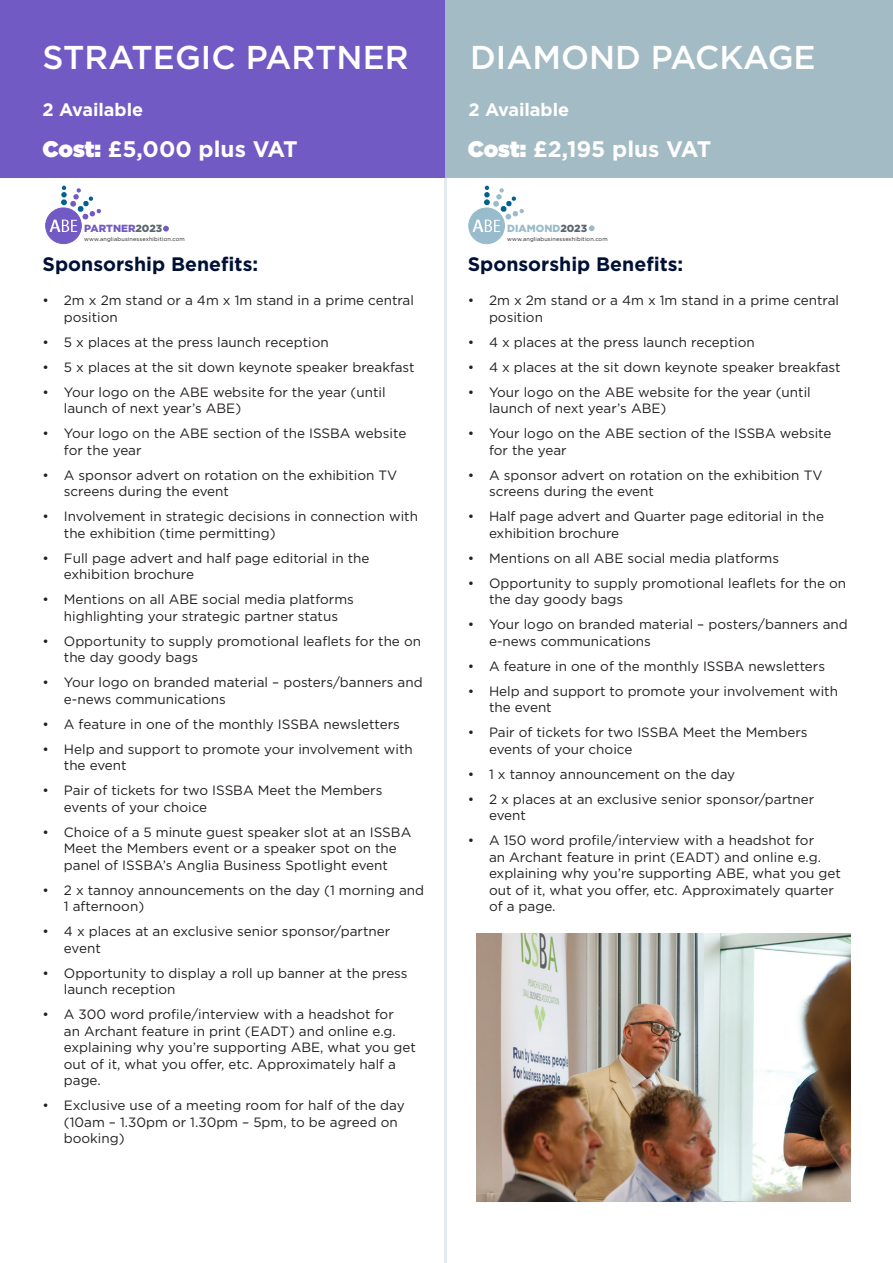
<style>
.page{position:relative;width:893px;height:1263px;background:#fff}
.page>*{position:absolute;margin:0;border:0;box-sizing:border-box;transform-origin:0 0}
.t1{font:500 33px "Gotham";color:#fff}
.t2{font:700 22.5px "Gotham";color:#fff}
.t3{font:700 19.5px "Gotham";color:#001135}
.availables{font:700 18px "Gotham";color:#fff}
.t4{font:13.5px/16.5px "Gotham";color:#231f20}
.t5{font:900 10.35px "Gotham";color:#725ac5}
.t6{font:900 10.35px "Gotham";color:#99bccc}
.t7{font:5.55px "Gotham";letter-spacing:.025em;color:#231f20}
.s1{font-weight:900}
.s2{color:#5a6670}
</style>
<div class="page">
<hr style="left:444px;top:114px;width:3px;height:1149px;background:#e2ebef">
<div style="left:0;top:0;width:446px;height:177px;background:#725ac5"></div>
<div style="left:446px;top:0;width:447px;height:177px;background:#a3bbc4"></div>
<div style="left:46px;top:208px;width:35px;height:36px;background:#725ac5;border-radius:50%"></div>
<div style="left:45px;top:208px;width:37px;height:36px;border:1px solid #725ac5;border-radius:50%"></div>
<svg style="left:50px;top:186px;width:51px;height:46px"></svg>
<svg style="left:163px;top:226px;width:6px;height:6px"></svg>
<div style="left:469px;top:208px;width:35px;height:36px;background:#99bccc;border-radius:50%"></div>
<div style="left:468px;top:208px;width:37px;height:36px;border:1px solid #99bccc;border-radius:50%"></div>
<svg style="left:472px;top:186px;width:52px;height:46px"></svg>
<svg style="left:589px;top:225px;width:6px;height:6px"></svg>
<img style="left:476px;top:933px;width:374px;height:268px">
<p class="t1" style="left:43px;top:36px;width:368px">STRATEGIC PARTNER</p>
<p class="t1" style="left:470px;top:36px;width:347px">DIAMOND PACKAGE</p>
<p class="availables" style="left:43px;top:98px;width:102px">2 Available</p>
<p class="availables" style="left:468px;top:98px;width:102px">2 Available</p>
<p class="t2" style="left:43px;top:134px;width:257px"><span class="s1">Cost:</span> £5,000 plus VAT</p>
<p class="t2" style="left:468px;top:134px;width:245px"><span class="s1">Cost:</span> £2,195 plus VAT</p>
<p class="t5" style="left:84px;top:221px;width:79px">PARTNER<span class="s2">2023</span></p>
<p class="t7" style="left:84px;top:235px;width:102px">www.angliabusinessexhibition.com</p>
<p class="t3" style="left:43px;top:252px;width:217px">Sponsorship Benefits:</p>
<p class="t4" style="left:64px;top:292px;width:352px;text-indent:-21px">• 2m x 2m stand or a 4m x 1m stand in a prime central position</p>
<p class="t4" style="left:43px;top:333px;width:288px">• 5 x places at the press launch reception</p>
<p class="t4" style="left:43px;top:358px;width:374px">• 5 x places at the sit down keynote speaker breakfast</p>
<p class="t4" style="left:64px;top:383px;width:323px;text-indent:-21px">• Your logo on the ABE website for the year (until launch of next year’s ABE)</p>
<p class="t4" style="left:64px;top:425px;width:344px;text-indent:-21px">• Your logo on the ABE section of the ISSBA website for the year</p>
<p class="t4" style="left:64px;top:466px;width:335px;text-indent:-21px">• A sponsor advert on rotation on the exhibition TV screens during the event</p>
<p class="t4" style="left:64px;top:508px;width:356px;text-indent:-21px">• Involvement in strategic decisions in connection with the exhibition (time permitting)</p>
<p class="t4" style="left:64px;top:549px;width:307px;text-indent:-21px">• Full page advert and half page editorial in the exhibition brochure</p>
<p class="t4" style="left:43px;top:591px;width:313px;text-align:center">• Mentions on all ABE social media platforms highlighting your strategic partner status</p>
<p class="t4" style="left:64px;top:632px;width:359px;text-indent:-21px">• Opportunity to supply promotional leaflets for the on the day goody bags</p>
<p class="t4" style="left:64px;top:674px;width:360px;text-indent:-21px">• Your logo on branded material – posters/banners and e-news communications</p>
<p class="t4" style="left:43px;top:715px;width:359px">• A feature in one of the monthly ISSBA newsletters</p>
<p class="t4" style="left:64px;top:740px;width:350px;text-indent:-21px">• Help and support to promote your involvement with the event</p>
<p class="t4" style="left:64px;top:782px;width:320px;text-indent:-21px">• Pair of tickets for two ISSBA Meet the Members events of your choice</p>
<p class="t4" style="left:43px;top:823px;width:370px;text-align:center">• Choice of a 5 minute guest speaker slot at an ISSBA<br>Meet the Members event or a speaker spot on the panel of ISSBA’s Anglia Business Spotlight event</p>
<p class="t4" style="left:64px;top:881px;width:362px;text-indent:-21px">• 2 x tannoy announcements on the day (1 morning and<br>1 afternoon)</p>
<p class="t4" style="left:64px;top:923px;width:328px;text-indent:-21px">• 4 x places at an exclusive senior sponsor/partner event</p>
<p class="t4" style="left:64px;top:964px;width:345px;text-indent:-21px">• Opportunity to display a roll up banner at the press launch reception</p>
<p class="t4" style="left:64px;top:1006px;width:353px;text-indent:-21px">• A 300 word profile/interview with a headshot for<br>an Archant feature in print (EADT) and online e.g. explaining why you’re supporting ABE, what you get out of it, what you offer, etc. Approximately half a page.</p>
<p class="t4" style="left:64px;top:1097px;width:342px;text-indent:-21px">• Exclusive use of a meeting room for half of the day (10am – 1.30pm or 1.30pm – 5pm, to be agreed on booking)</p>
<p class="t6" style="left:507px;top:221px;width:81px">DIAMOND<span class="s2">2023</span></p>
<p class="t7" style="left:507px;top:235px;width:102px">www.angliabusinessexhibition.com</p>
<p class="t3" style="left:468px;top:252px;width:217px">Sponsorship Benefits:</p>
<p class="t4" style="left:489px;top:292px;width:352px;text-indent:-21px">• 2m x 2m stand or a 4m x 1m stand in a prime central position</p>
<p class="t4" style="left:468px;top:333px;width:289px">• 4 x places at the press launch reception</p>
<p class="t4" style="left:468px;top:358px;width:374px">• 4 x places at the sit down keynote speaker breakfast</p>
<p class="t4" style="left:489px;top:383px;width:323px;text-indent:-21px">• Your logo on the ABE website for the year (until launch of next year’s ABE)</p>
<p class="t4" style="left:489px;top:425px;width:344px;text-indent:-21px">• Your logo on the ABE section of the ISSBA website for the year</p>
<p class="t4" style="left:489px;top:466px;width:335px;text-indent:-21px">• A sponsor advert on rotation on the exhibition TV screens during the event</p>
<p class="t4" style="left:489px;top:508px;width:337px;text-indent:-21px">• Half page advert and Quarter page editorial in the exhibition brochure</p>
<p class="t4" style="left:468px;top:549px;width:313px">• Mentions on all ABE social media platforms</p>
<p class="t4" style="left:489px;top:574px;width:359px;text-indent:-21px">• Opportunity to supply promotional leaflets for the on the day goody bags</p>
<p class="t4" style="left:489px;top:616px;width:360px;text-indent:-21px">• Your logo on branded material – posters/banners and e-news communications</p>
<p class="t4" style="left:468px;top:657px;width:359px">• A feature in one of the monthly ISSBA newsletters</p>
<p class="t4" style="left:489px;top:682px;width:350px;text-indent:-21px">• Help and support to promote your involvement with the event</p>
<p class="t4" style="left:489px;top:724px;width:320px;text-indent:-21px">• Pair of tickets for two ISSBA Meet the Members events of your choice</p>
<p class="t4" style="left:468px;top:765px;width:269px">• 1 x tannoy announcement on the day</p>
<p class="t4" style="left:489px;top:790px;width:327px;text-indent:-21px">• 2 x places at an exclusive senior sponsor/partner event</p>
<p class="t4" style="left:489px;top:832px;width:353px;text-indent:-21px">• A 150 word profile/interview with a headshot for<br>an Archant feature in print (EADT) and online e.g. explaining why you’re supporting ABE, what you get out of it, what you offer, etc. Approximately quarter of a page.</p>
</div>
